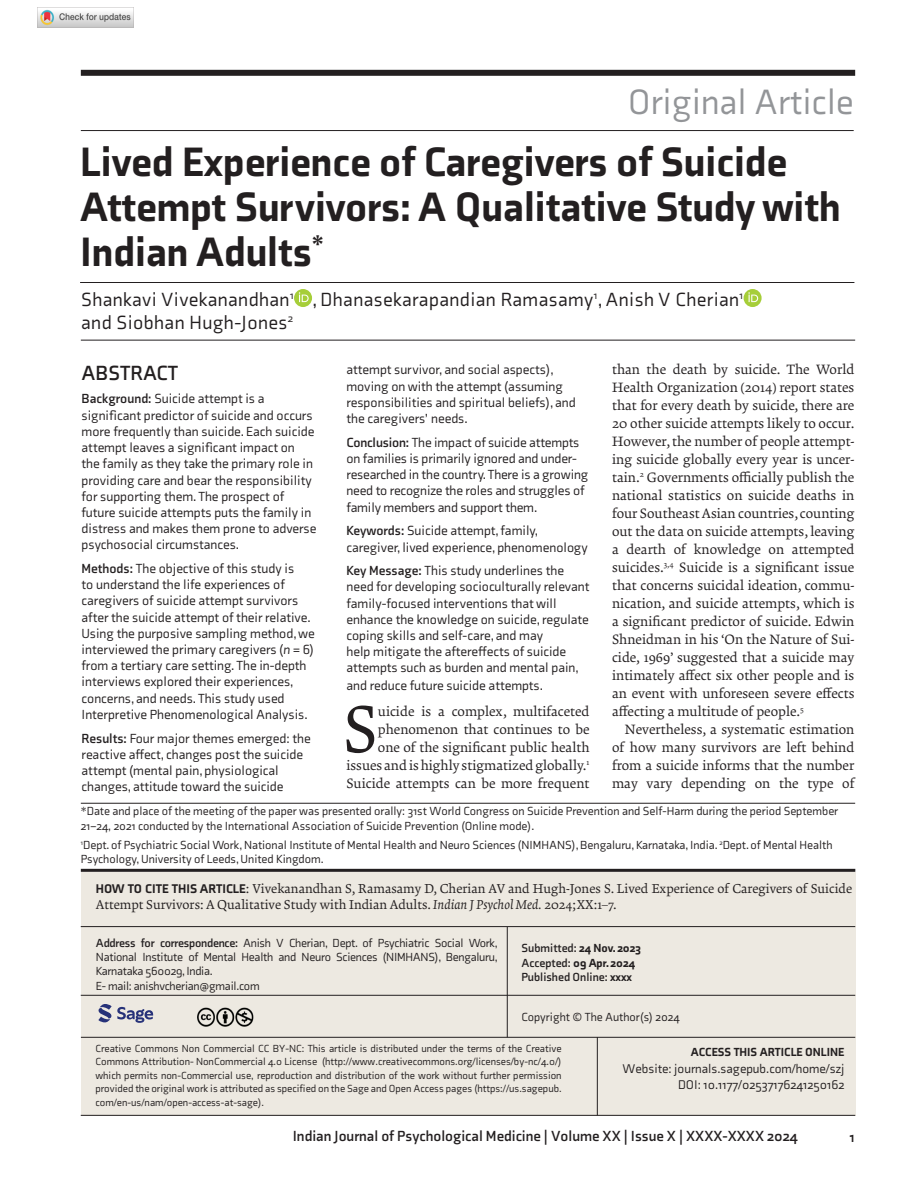
<style>
.page{position:relative;width:919px;height:1191px;background:#fff}
.page>*{position:absolute;margin:0;border:0;box-sizing:border-box;transform-origin:0 0}
.t1{font:65.7px "Krete";color:#231f20}
.t2{font:900 42px/45px "Axia";color:#231f20}
.t3{font:36px "Axia";color:#939598}
.t4{font:700 21px "Axia";color:#231f20}
.t5{font:19.5px/23.4px "Axia";letter-spacing:.02em;color:#231f20}
.t6{font:700 15px "Axia";color:#231f20}
.t7{font:13.5px/16.2px "Axia";color:#231f20}
.t8{font:13.5px/18px "Krete";color:#231f20;text-align:justify}
.t9{font:12.9px/15.5px "Krete";color:#231f20}
.t10{font:12.9px/16.5px "Axia";color:#231f20;text-align:right}
.t11{font:12px/14.2px "Axia";color:#231f20}
.t12{font:12px/14.4px "Axia";letter-spacing:-.02em;color:#231f20}
.t13{font:700 12px/14.4px "Axia";color:#231f20}
.t14{font:900 12px "Axia";color:#231f20}
.t15{font:10.5px/13.5px "Axia";color:#231f20;text-align:justify}
.s1{font-weight:700}
.s2{font-style:italic}
.s3{font-family:"Axia";font-weight:900}
.s4{font-weight:900}
</style>
<div class="page">
<div style="left:81px;top:70px;width:774px;height:6px;background:#231f20"></div>
<hr style="left:81px;top:130px;width:772px;height:1px;background:#231f20">
<hr style="left:80px;top:282px;width:774px;height:1px;background:#231f20">
<hr style="left:81px;top:340px;width:774px;height:1px;background:#231f20">
<hr style="left:81px;top:803px;width:774px;height:1px;background:#231f20">
<hr style="left:81px;top:869px;width:774px;height:3px;background:#231f20">
<div style="left:81px;top:872px;width:774px;height:243px;background:#ede9e1"></div>
<hr style="left:81px;top:995px;width:774px;height:1px;background:#231f20">
<hr style="left:81px;top:1037px;width:774px;height:1px;background:#231f20">
<hr style="left:81px;top:1115px;width:774px;height:1px;background:#231f20">
<hr style="left:597px;top:1037px;width:1px;height:78px;background:#231f20">
<hr style="left:507px;top:927px;width:1px;height:110px;background:#231f20">
<hr style="left:81px;top:926px;width:774px;height:1px;background:#231f20">
<img style="left:197px;top:1007px;width:56px;height:20px">
<svg style="left:98px;top:1004px;width:55px;height:18px"></svg>
<svg style="left:294px;top:289px;width:18px;height:18px"></svg>
<svg style="left:299px;top:292px;width:9px;height:10px"></svg>
<div style="left:743px;top:289px;width:18px;height:18px;background:#a6ce39;border-radius:50%"></div>
<svg style="left:748px;top:292px;width:10px;height:10px"></svg>
<img style="left:38px;top:8px;width:96px;height:19px">
<h3 class="t3" style="left:627px;top:80px;width:227px">Original Article</h3>
<h2 class="t2" style="left:80px;top:139px;width:761px">Lived Experience of Caregivers of Suicide<br>Attempt Survivors: A Qualitative Study with<br>Indian Adults<sup>*</sup></h2>
<h3 class="t5" style="left:81px;top:287px;width:663px">Shankavi Vivekanandhan<sup>1</sup> , Dhanasekarapandian Ramasamy<sup>1</sup>, Anish V Cherian<sup>1 </sup>and Siobhan Hugh-Jones<sup>2</sup></h3>
<h3 class="t4" style="left:82px;top:360px;width:98px">ABSTRACT</h3>
<p class="t7" style="left:82px;top:391px;width:236px"><span class="s1">Background:</span> Suicide attempt is a significant predictor of suicide and occurs more frequently than suicide. Each suicide attempt leaves a significant impact on the family as they take the primary role in providing care and bear the responsibility for supporting them. The prospect of future suicide attempts puts the family in distress and makes them prone to adverse psychosocial circumstances.</p>
<p class="t7" style="left:82px;top:560px;width:234px"><span class="s1">Methods:</span> The objective of this study is<br>to understand the life experiences of caregivers of suicide attempt survivors after the suicide attempt of their relative.<br>Using the purposive sampling method, we interviewed the primary caregivers (<span class="s2">n</span> = 6) from a tertiary care setting. The in-depth interviews explored their experiences, concerns, and needs. This study used Interpretive Phenomenological Analysis.</p>
<p class="t7" style="left:82px;top:730px;width:231px"><span class="s1">Results:</span> Four major themes emerged: the reactive affect, changes post the suicide attempt (mental pain, physiological changes, attitude toward the suicide</p>
<p class="t8" style="left:612px;top:360px;width:244px">than the death by suicide. The World Health Organization (2014) report states that for every death by suicide, there are 20 other suicide attempts likely to occur.<br>However, the number of people attempt&shy;ing suicide globally every year is uncer&shy;tain.<sup>2</sup> Governments officially publish the national statistics on suicide deaths in four Southeast Asian countries, counting out the data on suicide attempts, leaving a dearth of knowledge on attempted suicides.<sup>3,4</sup> Suicide is a significant issue that concerns suicidal ideation, commu&shy;nication, and suicide attempts, which is a significant predictor of suicide. Edwin Shneidman in his ‘On the Nature of Sui&shy;cide, 1969’ suggested that a suicide may intimately affect six other people and is an event with unforeseen severe effects affecting a multitude of people.<sup>5</sup></p>
<p class="t8" style="left:612px;top:720px;width:244px;text-indent:13px">Nevertheless, a systematic estimation of how many survivors are left behind from a suicide informs that the number may vary depending on the type of</p>
<p class="t7" style="left:346px;top:362px;width:231px">attempt survivor, and social aspects), moving on with the attempt (assuming responsibilities and spiritual beliefs), and the caregivers’ needs.</p>
<p class="t7" style="left:346px;top:434px;width:243px"><span class="s1">Conclusion:</span> The impact of suicide attempts on families is primarily ignored and under&shy;researched in the country. There is a growing need to recognize the roles and struggles of family members and support them.</p>
<p class="t7" style="left:346px;top:522px;width:243px"><span class="s1">Keywords:</span> Suicide attempt, family, caregiver, lived experience, phenomenology</p>
<p class="t7" style="left:346px;top:562px;width:244px"><span class="s1">Key Message:</span> This study underlines the need for developing socioculturally relevant family-focused interventions that will enhance the knowledge on suicide, regulate coping skills and self-care, and may<br>help mitigate the aftereffects of suicide attempts such as burden and mental pain,</p>
<p class="t7" style="left:346px;top:678px;width:198px">and reduce future suicide attempts.</p>
<h1 class="t1" style="left:343px;top:690px;width:36px">S</h1>
<p class="t8" style="left:346px;top:702px;width:244px;text-align:right">uicide is a complex, multifaceted phenomenon that continues to be<br>one of the significant public health issues and is highly stigmatized globally.<sup>1<br></sup>Suicide attempts can be more frequent</p>
<p class="t11" style="left:81px;top:804px;width:758px">*Date and place of the meeting of the paper was presented orally: 31st World Congress on Suicide Prevention and Self-Harm during the period September<br>21–24, 2021 conducted by the International Association of Suicide Prevention (Online mode).</p>
<p class="t11" style="left:81px;top:837px;width:753px"><sup>1</sup>Dept. of Psychiatric Social Work, National Institute of Mental Health and Neuro Sciences (NIMHANS), Bengaluru, Karnataka, India. <sup>2</sup>Dept. of Mental Health<br>Psychology, University of Leeds, United Kingdom.</p>
<p class="t9" style="left:96px;top:881px;width:757px"><span class="s3">HOW TO CITE THIS ARTICLE</span>: Vivekanandhan S, Ramasamy D, Cherian AV and Hugh-Jones S. Lived Experience of Caregivers of Suicide<br>Attempt Survivors: A Qualitative Study with Indian Adults. <span class="s2">Indian J Psychol Med.</span> 2024;XX:1–7.</p>
<p class="t12" style="left:96px;top:935px;width:403px"><span class="s1">Address for correspondence:</span> Anish V Cherian, Dept. of Psychiatric Social Work, National Institute of Mental Health and Neuro Sciences (NIMHANS), Bengaluru, Karnataka 560029, India.<br>E- mail: anishvcherian@gmail.com</p>
<p class="t13" style="left:521px;top:941px;width:121px">Submitted: <span class="s4">24 Nov. 2023<br></span>Accepted: <span class="s4">09 Apr. 2024<br></span>Published Online: <span class="s4">xxxx</span></p>
<p class="t11" style="left:521px;top:1010px;width:160px">Copyright © The Author(s) 2024</p>
<p class="t15" style="left:95px;top:1041px;width:467px">Creative Commons Non Commercial CC BY-NC: This article is distributed under the terms of the Creative Commons Attribution- NonCommercial 4.0 License (http://www.creativecommons.org/licenses/by-nc/4.0/) which permits non-Commercial use, reproduction and distribution of the work without further permission provided the original work is attributed as specified on the Sage and Open Access pages (https://us.sagepub. com/en-us/nam/open-access-at-sage).</p>
<p class="t14" style="left:690px;top:1044px;width:155px">ACCESS THIS ARTICLE ONLINE</p>
<p class="t10" style="left:622px;top:1060px;width:223px">Website: journals.sagepub.com/home/szj<br>DOI: 10.1177/02537176241250162</p>
<p class="t6" style="left:293px;top:1126px;width:506px">Indian Journal of Psychological Medicine | Volume XX | Issue X | XXXX-XXXX 2024</p>
<p class="t6" style="left:849px;top:1127px;width:6px">1</p>
</div>
